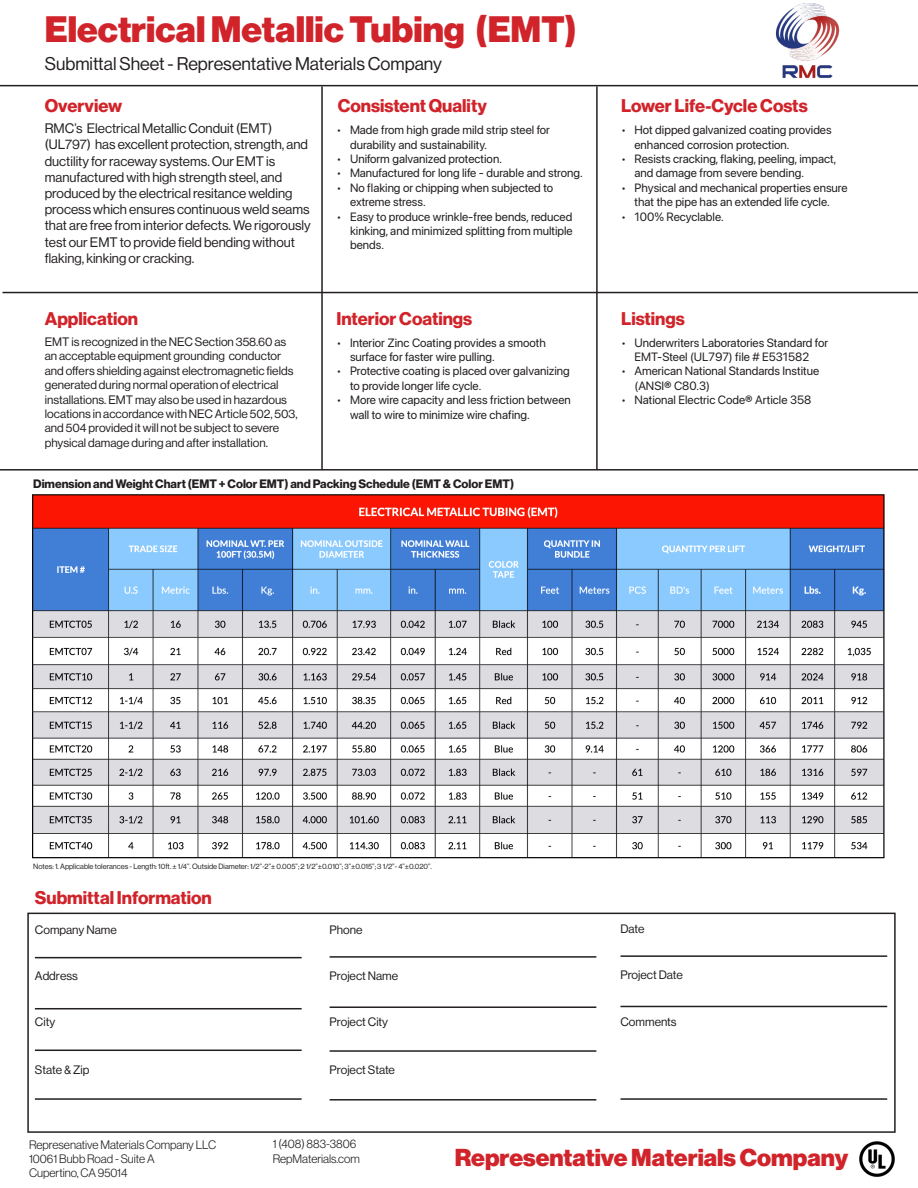
<style>
.page{position:relative;width:918px;height:1188px;background:#fff}
.page>*{position:absolute;margin:0;border:0;box-sizing:border-box;transform-origin:0 0}
.t1{font:36px "N Haas Grotesk DS Pro 95 Blk";color:#d1232a}
.t2{font:24px "N Haas Grotesk DS Pro 95 Blk";color:#d1232a}
.t3{font:18px "N Haas Grotesk DS Pro 75 Bd";color:#d1232a}
.t4{font:18px "N Haas Grotesk DS Pro 55 Rg";color:#231f20}
.t5{font:13.5px/16.2px "N Haas Grotesk DS Pro 55 Rg";color:#231f20}
.t6{font:12px/14.4px "SF Pro Display";color:#231f20}
.t7{font:12px/14.4px "N Haas Grotesk DS Pro 55 Rg";color:#231f20}
.t8{font:12px "N Haas Grotesk DS Pro 45 Lt";color:#231f20}
.t9{font:12px "N Haas Grotesk DS Pro 75 Bd";color:#231f20}
.t10{font:7.5px "N Haas Grotesk DS Pro 55 Rg";color:#231f20}
</style>
<div class="page">
<img style="left:775px;top:4px;width:65px;height:74px">
<hr style="left:0;top:85px;width:918px;height:1px;background:#231f20">
<hr style="left:596px;top:86px;width:2px;height:384px;background:#231f20">
<div style="left:27px;top:913px;width:869px;height:220px;border:2px solid #231f20"></div>
<hr style="left:35px;top:957px;width:267px;height:1px;background:#231f20">
<hr style="left:35px;top:1008px;width:267px;height:1px;background:#231f20">
<hr style="left:35px;top:1050px;width:267px;height:1px;background:#231f20">
<hr style="left:35px;top:1098px;width:267px;height:2px;background:#231f20">
<hr style="left:330px;top:956px;width:266px;height:2px;background:#231f20">
<hr style="left:330px;top:1006px;width:266px;height:2px;background:#231f20">
<hr style="left:330px;top:1050px;width:266px;height:2px;background:#231f20">
<hr style="left:330px;top:1099px;width:266px;height:2px;background:#231f20">
<hr style="left:620px;top:955px;width:267px;height:2px;background:#231f20">
<hr style="left:620px;top:1006px;width:267px;height:1px;background:#231f20">
<hr style="left:620px;top:1098px;width:267px;height:2px;background:#231f20">
<hr style="left:321px;top:86px;width:2px;height:384px;background:#231f20">
<hr style="left:0;top:469px;width:918px;height:2px;background:#231f20">
<hr style="left:2px;top:292px;width:916px;height:1px;background:#231f20">
<img style="left:859px;top:1141px;width:36px;height:36px">
<img style="left:33px;top:495px;width:851px;height:363px">
<p class="t1" style="left:45px;top:8px;width:533px">Electrical Metallic Tubing (EMT)</p>
<p class="t4" style="left:45px;top:53px;width:399px">Submittal Sheet - Representative Materials Company</p>
<p class="t3" style="left:45px;top:95px;width:79px">Overview</p>
<p class="t5" style="left:45px;top:121px;width:265px">RMC’s Electrical Metallic Conduit (EMT) (UL797) has excellent protection, strength, and ductility for raceway systems. Our EMT is</p>
<p class="t5" style="left:45px;top:169px;width:267px">manufactured with high strength steel, and produced by the electrical resitance welding process which ensures continuous weld seams that are free from interior defects. We rigorously test our EMT to provide field bending without flaking, kinking or cracking.</p>
<p class="t3" style="left:338px;top:95px;width:151px">Consistent Quality</p>
<p class="t6" style="left:350px;top:123px;width:201px;text-indent:-14px">• Made from high grade mild strip steel for durability and sustainability.</p>
<p class="t6" style="left:337px;top:152px;width:167px">• Uniform galvanized protection.</p>
<p class="t6" style="left:337px;top:166px;width:248px">• Manufactured for long life - durable and strong.</p>
<p class="t6" style="left:350px;top:180px;width:205px;text-indent:-14px">• No flaking or chipping when subjected to extreme stress.</p>
<p class="t6" style="left:350px;top:209px;width:224px;text-align:justify;text-indent:-14px">• Easy to produce wrinkle-free bends, reduced kinking, and minimized splitting from multiple bends.</p>
<p class="t3" style="left:45px;top:308px;width:95px">Application</p>
<p class="t7" style="left:45px;top:335px;width:254px">EMT is recognized in the NEC Section 358.60 as an acceptable equipment grounding conductor and offers shielding against electromagnetic fields generated during normal operation of electrical installations. EMT may also be used in hazardous locations in accordance with NEC Article 502, 503, and 504 provided it will not be subject to severe physical damage during and after installation.</p>
<p class="t3" style="left:337px;top:308px;width:137px">Interior Coatings</p>
<p class="t6" style="left:350px;top:335px;width:197px;text-indent:-14px">• Interior Zinc Coating provides a smooth surface for faster wire pulling.</p>
<p class="t6" style="left:350px;top:364px;width:221px;text-indent:-14px">• Protective coating is placed over galvanizing to provide longer life cycle.</p>
<p class="t6" style="left:350px;top:393px;width:222px;text-indent:-14px">• More wire capacity and less friction between wall to wire to minimize wire chafing.</p>
<p class="t9" style="left:33px;top:477px;width:482px">Dimension and Weight Chart (EMT + Color EMT) and Packing Schedule (EMT &amp; Color EMT)</p>
<p class="t3" style="left:621px;top:95px;width:188px">Lower Life-Cycle Costs</p>
<p class="t6" style="left:634px;top:123px;width:199px;text-indent:-14px">• Hot dipped galvanized coating provides enhanced corrosion protection.</p>
<p class="t6" style="left:634px;top:152px;width:203px;text-indent:-14px">• Resists cracking, flaking, peeling, impact, and damage from severe bending.</p>
<p class="t6" style="left:621px;top:180px;width:228px;text-align:center">• Physical and mechanical properties ensure that the pipe has an extended life cycle.</p>
<p class="t6" style="left:621px;top:209px;width:104px">• 100% Recyclable.</p>
<p class="t3" style="left:621px;top:308px;width:65px">Listings</p>
<p class="t6" style="left:621px;top:335px;width:209px;text-align:center">• Underwriters Laboratories Standard for<br>EMT-Steel (UL797) file # E531582</p>
<p class="t6" style="left:634px;top:364px;width:186px;text-indent:-14px">• American National Standards Institue (ANSI® C80.3)</p>
<p class="t6" style="left:621px;top:393px;width:192px">• National Electric Code® Article 358</p>
<p class="t10" style="left:33px;top:862px;width:400px">Notes: 1. Applicable tolerances - Length: 10ft. ± 1/4”. Outside Diameter: 1/2”-2”± 0.005”; 2 1/2”±0.010”; 3”±0.015”; 3 1/2”- 4”±0.020”.</p>
<p class="t3" style="left:35px;top:887px;width:178px">Submittal Information</p>
<p class="t7" style="left:35px;top:922px;width:83px">Company Name</p>
<p class="t7" style="left:35px;top:969px;width:45px">Address</p>
<p class="t7" style="left:35px;top:1015px;width:22px">City</p>
<p class="t7" style="left:35px;top:1063px;width:56px">State &amp; Zip</p>
<p class="t7" style="left:330px;top:922px;width:34px">Phone</p>
<p class="t7" style="left:330px;top:969px;width:70px">Project Name</p>
<p class="t7" style="left:330px;top:1015px;width:60px">Project City</p>
<p class="t7" style="left:330px;top:1063px;width:67px">Project State</p>
<p class="t7" style="left:620px;top:922px;width:26px">Date</p>
<p class="t7" style="left:620px;top:968px;width:64px">Project Date</p>
<p class="t7" style="left:620px;top:1014px;width:58px">Comments</p>
<p class="t8" style="left:29px;top:1138px;width:189px">Represenative Materials Company LLC</p>
<p class="t8" style="left:29px;top:1152px;width:127px">10061 Bubb Road - Suite A</p>
<p class="t8" style="left:29px;top:1166px;width:100px">Cupertino, CA 95014</p>
<p class="t8" style="left:273px;top:1137px;width:85px">1 (408) 883-3806</p>
<p class="t8" style="left:273px;top:1152px;width:89px">RepMaterials.com</p>
<p class="t2" style="left:455px;top:1144px;width:395px">Representative Materials Company</p>
</div>
